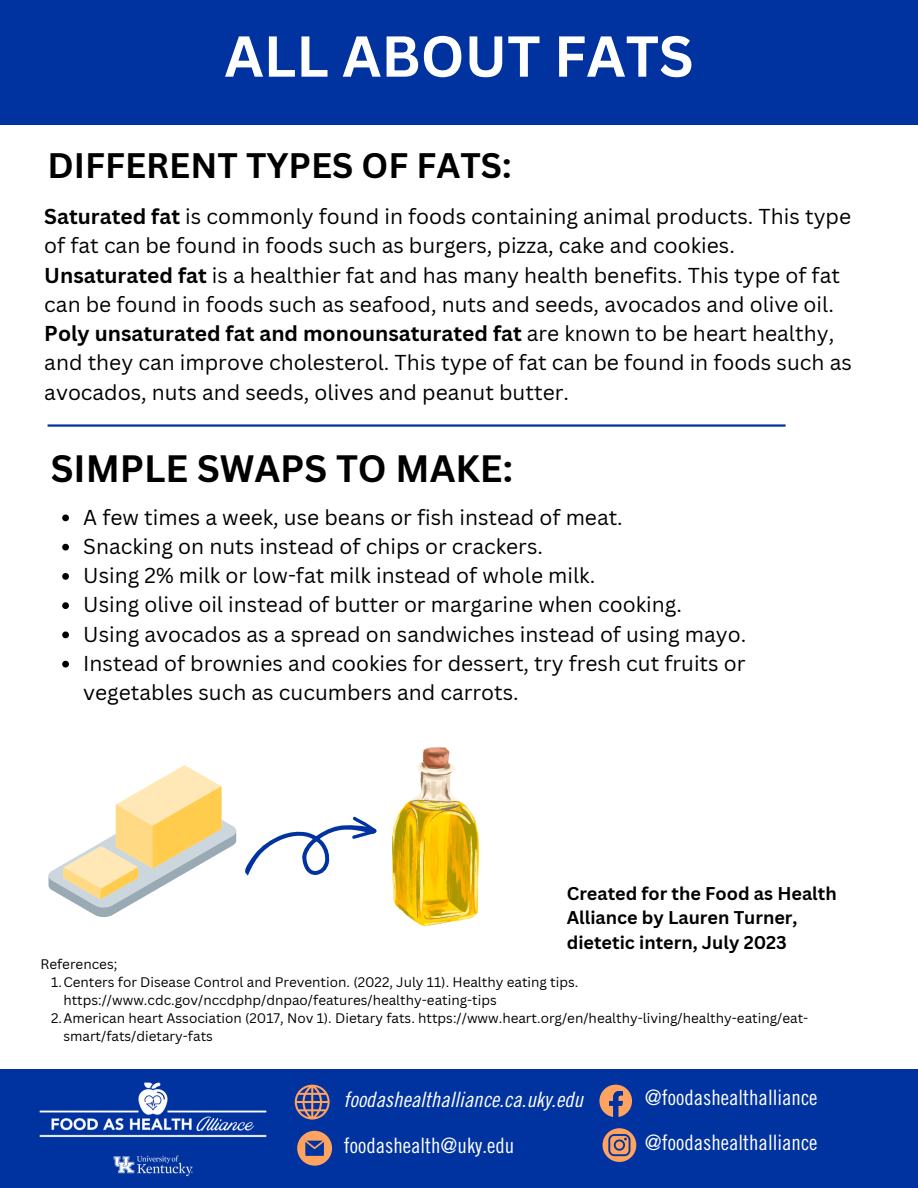
<style>
.page{position:relative;width:918px;height:1188px;background:#fff}
.page>*{position:absolute;margin:0;border:0;box-sizing:border-box;transform-origin:0 0}
.t1{font:700 56.4px "Canva Sans";color:#fff}
.t2{font:700 37.2px "Canva Sans";color:#000}
.t3{font:700 34.5px "Canva Sans";color:#000}
.t4{font:21.3px "Trade Gothic LT Std Cn 18";color:#fff}
.t5{font:21.3px "Trade Gothic LT Std Cn 18 Obl";color:#fff}
.t6{font:21px/29.2px "Canva Sans";color:#000}
.t7{font:700 18px/24.8px "Canva Sans";color:#000}
.t8{font:13.5px/18px "Canva Sans";color:#000}
.s1{font-weight:700}
</style>
<div class="page">
<div style="left:0;top:0;width:918px;height:125px;background:#0033a0"></div>
<hr style="left:48px;top:424px;width:738px;height:3px;background:#0033a0">
<div style="left:0;top:1069px;width:918px;height:119px;background:#0033a0"></div>
<img style="left:39px;top:1082px;width:228px;height:95px">
<svg style="left:297px;top:1131px;width:35px;height:35px"></svg>
<svg style="left:295px;top:1085px;width:35px;height:35px"></svg>
<svg style="left:599px;top:1085px;width:33px;height:32px"></svg>
<svg style="left:603px;top:1128px;width:33px;height:34px"></svg>
<svg style="left:48px;top:765px;width:189px;height:152px"></svg>
<img style="left:392px;top:747px;width:87px;height:178px">
<svg style="left:245px;top:817px;width:132px;height:59px"></svg>
<svg style="left:62px;top:515px;width:7px;height:6px"></svg>
<svg style="left:62px;top:544px;width:7px;height:7px"></svg>
<svg style="left:62px;top:573px;width:7px;height:7px"></svg>
<svg style="left:62px;top:602px;width:7px;height:7px"></svg>
<svg style="left:62px;top:632px;width:7px;height:6px"></svg>
<svg style="left:62px;top:661px;width:7px;height:7px"></svg>
<p class="t1" style="left:224px;top:16px;width:471px">ALL ABOUT FATS</p>
<p class="t3" style="left:48px;top:141px;width:465px">DIFFERENT TYPES OF FATS:</p>
<p class="t6" style="left:44px;top:201px;width:808px"><span class="s1">Saturated fat</span> is commonly found in foods containing animal products. This type of fat can be found in foods such as burgers, pizza, cake and cookies.</p>
<p class="t6" style="left:44px;top:260px;width:797px"><span class="s1">Unsaturated fat</span> is a healthier fat and has many health benefits. This type of fat can be found in foods such as seafood, nuts and seeds, avocados and olive oil.</p>
<p class="t6" style="left:44px;top:318px;width:809px"><span class="s1">Poly unsaturated fat and monounsaturated fat</span> are known to be heart healthy, and they can improve cholesterol. This type of fat can be found in foods such as avocados, nuts and seeds, olives and peanut butter.</p>
<p class="t2" style="left:51px;top:442px;width:464px">SIMPLE SWAPS TO MAKE:</p>
<p class="t6" style="left:83px;top:502px;width:541px">A few times a week, use beans or fish instead of meat.</p>
<p class="t6" style="left:83px;top:531px;width:461px">Snacking on nuts instead of chips or crackers.</p>
<p class="t6" style="left:83px;top:560px;width:514px">Using 2% milk or low-fat milk instead of whole milk.</p>
<p class="t6" style="left:83px;top:590px;width:600px">Using olive oil instead of butter or margarine when cooking.</p>
<p class="t6" style="left:83px;top:619px;width:664px">Using avocados as a spread on sandwiches instead of using mayo.</p>
<p class="t6" style="left:83px;top:648px;width:664px">Instead of brownies and cookies for dessert, try fresh cut fruits or vegetables such as cucumbers and carrots.</p>
<p class="t8" style="left:40px;top:955px;width:78px">References;</p>
<p class="t7" style="left:567px;top:880px;width:271px">Created for the Food as Health<br>Alliance by Lauren Turner, dietetic intern, July 2023</p>
<p class="t8" style="left:63px;top:973px;width:517px;text-indent:-12px">1.Centers for Disease Control and Prevention. (2022, July 11). Healthy eating tips. https://www.cdc.gov/nccdphp/dnpao/features/healthy-eating-tips</p>
<p class="t8" style="left:63px;top:1009px;width:746px;text-indent:-12px">2.American heart Association (2017, Nov 1). Dietary fats. https://www.heart.org/en/healthy-living/healthy-eating/eat&shy;smart/fats/dietary-fats</p>
<p class="t5" style="left:344px;top:1091px;width:241px">foodashealthalliance.ca.uky.edu</p>
<p class="t4" style="left:645px;top:1090px;width:174px">@foodashealthalliance</p>
<p class="t4" style="left:645px;top:1134px;width:174px">@foodashealthalliance</p>
<p class="t4" style="left:344px;top:1137px;width:172px">foodashealth@uky.edu</p>
</div>
